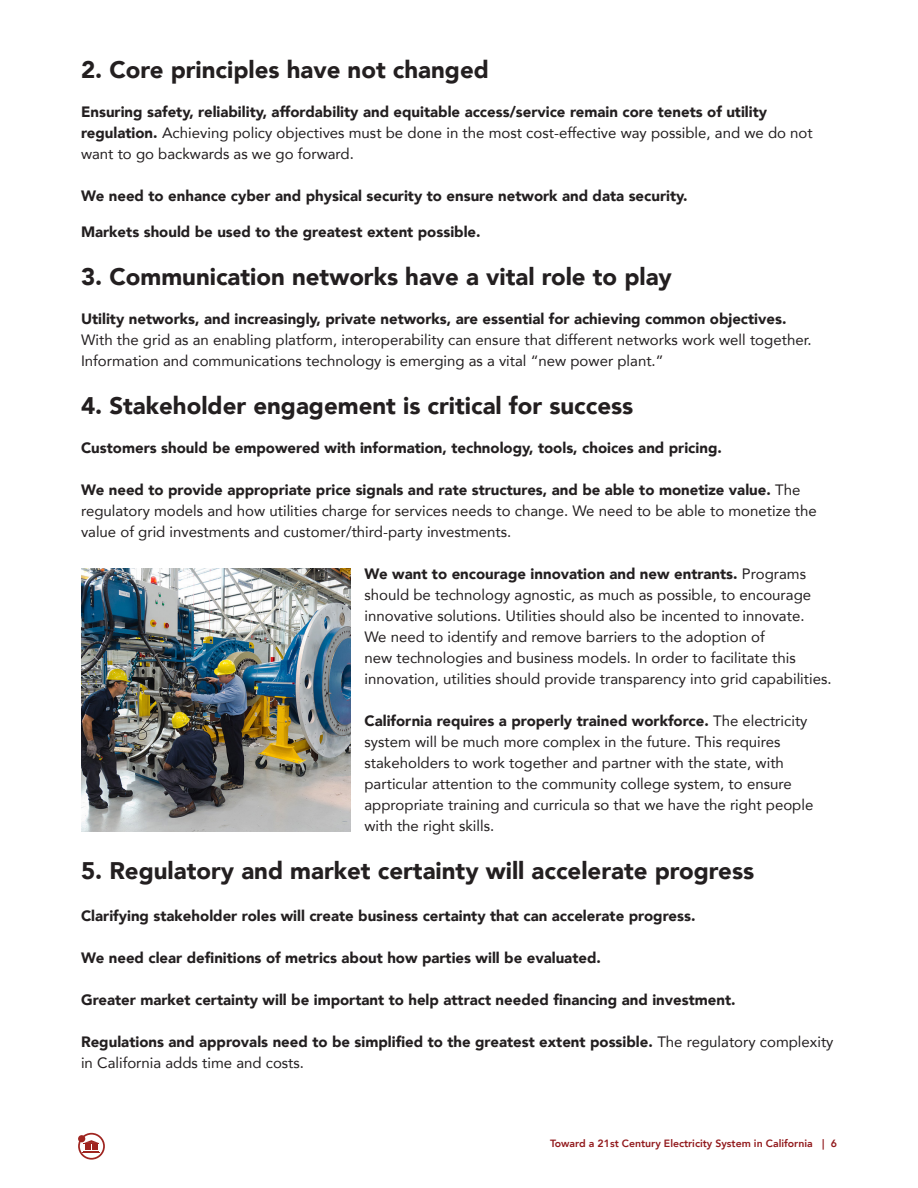
<style>
.page{position:relative;width:918px;height:1188px;background:#fff}
.page>*{position:absolute;margin:0;border:0;box-sizing:border-box;transform-origin:0 0}
.A2E{font:900 24px "Avenir";color:#231f20}
.A2E-2{font:15px/21px "Avenir";color:#231f20}
.A2E-3{font:900 15px/21px "Avenir";color:#231f20}
.t1{font:800 10.5px "Avenir";color:#921a1d}
.s1{font-weight:900}
.s2{font-weight:400}
</style>
<div class="page">
<div style="left:78px;top:1133px;width:27px;height:27px;border:2px solid #9f2520;border-radius:50%"></div>
<div style="left:78px;top:1135px;width:7px;height:7px;background:#9f2520;border-radius:50%"></div>
<svg style="left:83px;top:1140px;width:17px;height:13px"></svg>
<img style="left:81px;top:568px;width:270px;height:264px">
<p class="A2E" style="left:81px;top:49px;width:409px">2. Core principles have not changed</p>
<p class="A2E-2" style="left:81px;top:101px;width:733px"><span class="s1">Ensuring safety, reliability, affordability and equitable access/service remain core tenets of utility regulation.</span> Achieving policy objectives must be done in the most cost-effective way possible, and we do not want to go backwards as we go forward.</p>
<p class="A2E-3" style="left:81px;top:185px;width:608px">We need to enhance cyber and physical security to ensure network and data security.</p>
<p class="A2E-3" style="left:81px;top:221px;width:401px">Markets should be used to the greatest extent possible.</p>
<p class="A2E" style="left:81px;top:256px;width:592px">3. Communication networks have a vital role to play</p>
<p class="A2E-2" style="left:81px;top:308px;width:732px"><span class="s1">Utility networks, and increasingly, private networks, are essential for achieving common objectives.<br></span>With the grid as an enabling platform, interoperability can ensure that different networks work well together.<br>Information and communications technology is emerging as a vital “new power plant.”</p>
<p class="A2E" style="left:81px;top:385px;width:554px">4. Stakeholder engagement is critical for success</p>
<p class="A2E-3" style="left:81px;top:437px;width:642px">Customers should be empowered with information, technology, tools, choices and pricing.</p>
<p class="A2E-2" style="left:81px;top:479px;width:737px"><span class="s1">We need to provide appropriate price signals and rate structures, and be able to monetize value.</span> The regulatory models and how utilities charge for services needs to change. We need to be able to monetize the value of grid investments and customer/third-party investments.</p>
<p class="A2E-2" style="left:364px;top:563px;width:469px"><span class="s1">We want to encourage innovation and new entrants.</span> Programs should be technology agnostic, as much as possible, to encourage innovative solutions. Utilities should also be incented to innovate.<br>We need to identify and remove barriers to the adoption of<br>new technologies and business models. In order to facilitate this innovation, utilities should provide transparency into grid capabilities.</p>
<p class="A2E-2" style="left:364px;top:710px;width:450px"><span class="s1">California requires a properly trained workforce.</span> The electricity system will be much more complex in the future. This requires stakeholders to work together and partner with the state, with particular attention to the community college system, to ensure appropriate training and curricula so that we have the right people with the right skills.</p>
<p class="A2E" style="left:81px;top:850px;width:675px">5. Regulatory and market certainty will accelerate progress</p>
<p class="A2E-3" style="left:81px;top:905px;width:616px">Clarifying stakeholder roles will create business certainty that can accelerate progress.</p>
<p class="A2E-3" style="left:81px;top:947px;width:521px">We need clear definitions of metrics about how parties will be evaluated.</p>
<p class="A2E-3" style="left:81px;top:989px;width:656px">Greater market certainty will be important to help attract needed financing and investment.</p>
<p class="A2E-3" style="left:81px;top:1031px;width:754px">Regulations and approvals need to be simplified to the greatest extent possible. <span class="s2">The regulatory complexity in California adds time and costs.</span></p>
<p class="t1" style="left:550px;top:1135px;width:288px">Toward a 21st Century Electricity System in California | 6</p>
</div>
